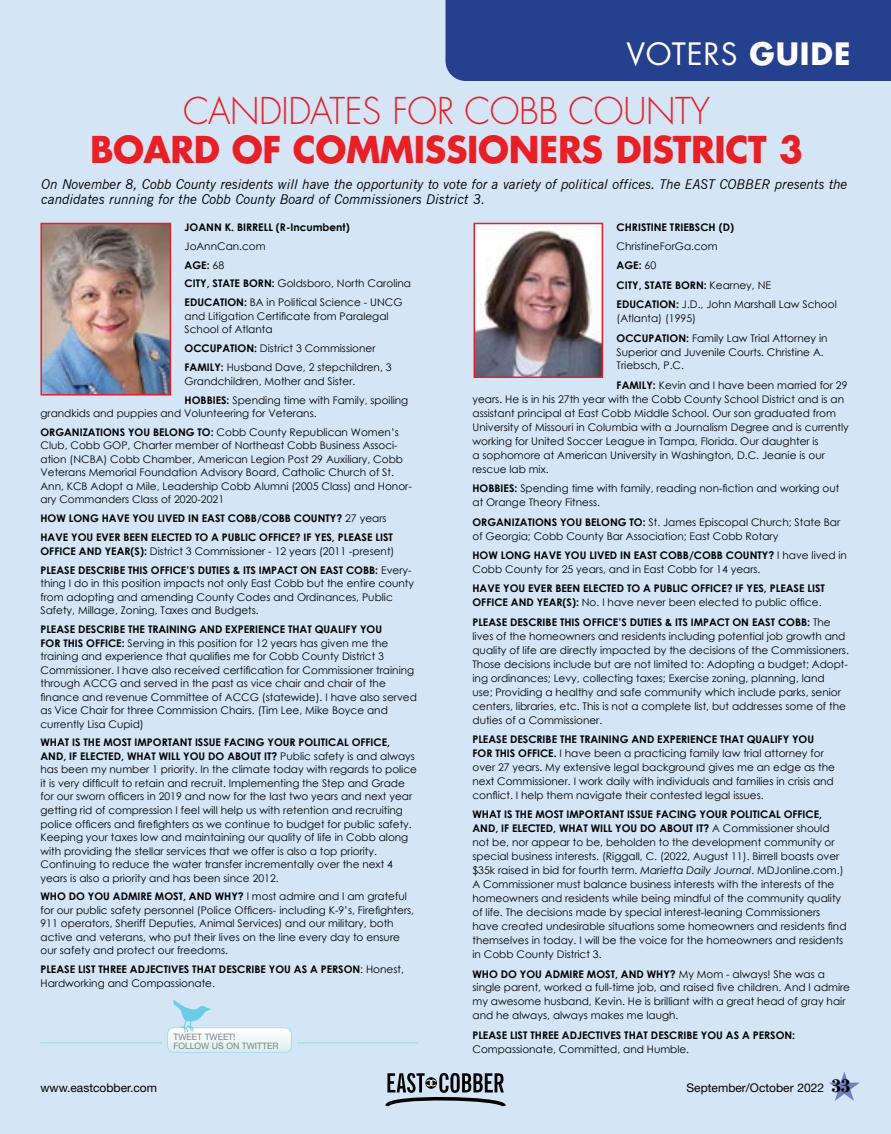
<style>
.page{position:relative;width:891px;height:1134px;background:#d4e6f6}
.page>*{position:absolute;margin:0;border:0;box-sizing:border-box;transform-origin:0 0}
.t1{font:700 36px "Futura LT Pro";letter-spacing:-.01em;color:#ed1d24}
.t2{font:300 36px "Futura LT Pro";letter-spacing:-.01em;color:#ed1d24}
.t3{font:30px "Futura LT Pro";letter-spacing:.03em;color:#fff}
.t4{font:italic 13.5px/15px "News Gothic BT";color:#000}
.t5{font:12px "Helvetica Neue LT Std";color:#000}
.t6{font:10.5px/14px "Century Gothic";color:#000}
.t7{font:700 10.5px/18.9px "Century Gothic";color:#000}
.t8{font:8.85px/8.4px "Helvetica Neue LT Std";letter-spacing:-.01em;color:#808285}
.s1{font-weight:700}
.s2{font-weight:400}
.s3{font-style:italic}
.s4{font-family:"Bodoni";font-weight:700;font-size:19.5px}
</style>
<div class="page">
<svg style="left:829px;top:1071px;width:31px;height:30px"></svg>
<svg style="left:385px;top:1073px;width:121px;height:34px"></svg>
<div style="left:446px;top:0;width:445px;height:81px;background:#25408f"></div>
<img style="left:43px;top:226px;width:125px;height:167px">
<div style="left:40px;top:223px;width:131px;height:173px;border:2px solid #ed1c29"></div>
<img style="left:477px;top:226px;width:123px;height:149px">
<div style="left:474px;top:223px;width:129px;height:155px;border:2px solid #ed1c29"></div>
<div style="left:167px;top:1027px;width:125px;height:26px;border:1px solid #a9dfef;border-radius:6px"></div>
<svg style="left:168px;top:1000px;width:123px;height:52px"></svg>
<hr style="left:40px;top:1042px;width:122px;height:2px;background:#a7deef">
<hr style="left:297px;top:1042px;width:121px;height:2px;background:#a7deef">
<h2 class="t3" style="left:627px;top:34px;width:225px">VOTERS <span class="s1">GUIDE</span></h2>
<h1 class="t2" style="left:183px;top:88px;width:528px">CANDIDATES FOR COBB COUNTY</h1>
<h1 class="t1" style="left:90px;top:122px;width:715px">BOARD OF COMMISSIONERS DISTRICT 3</h1>
<p class="t4" style="left:42px;top:177px;width:808px">On November 8, Cobb County residents will have the opportunity to vote for a variety of political offices. The EAST COBBER presents the candidates running for the Cobb County Board of Commissioners District 3.</p>
<p class="t7" style="left:185px;top:217px;width:167px">JOANN K. BIRRELL (R-Incumbent)</p>
<p class="t6" style="left:185px;top:236px;width:228px;line-height:18.9px">JoAnnCan.com<br><span class="s1">AGE:</span> 68<br><span class="s1">CITY, STATE BORN:</span> Goldsboro, North Carolina<br><span class="s1">EDUCATION:</span> BA in Political Science - UNCG</p>
<p class="t6" style="left:185px;top:309px;width:206px;line-height:13.5px">and Litigation Certificate from Paralegal<br>School of Atlanta</p>
<p class="t6" style="left:185px;top:339px;width:209px;line-height:18.9px"><span class="s1">OCCUPATION:</span> District 3 Commissioner<br><span class="s1">FAMILY:</span> Husband Dave, 2 stepchildren, 3</p>
<p class="t6" style="left:185px;top:371px;width:225px;line-height:18.9px">Grandchildren, Mother and Sister.<br><span class="s1">HOBBIES:</span> Spending time with Family, spoiling</p>
<p class="t6" style="left:40px;top:404px;width:360px;line-height:18.9px">grandkids and puppies and Volunteering for Veterans.<br><span class="s1">ORGANIZATIONS YOU BELONG TO:</span> Cobb County Republican Women’s</p>
<p class="t6" style="left:40px;top:439px;width:373px;line-height:13.5px">Club, Cobb GOP, Charter member of Northeast Cobb Business Associ&shy;ation (NCBA) Cobb Chamber, American Legion Post 29 Auxiliary, Cobb Veterans Memorial Foundation Advisory Board, Catholic Church of St.<br>Ann, KCB Adopt a Mile, Leadership Cobb Alumni (2005 Class) and Honor&shy;ary Commanders Class of 2020-2021</p>
<p class="t7" style="left:40px;top:509px;width:354px">HOW LONG HAVE YOU LIVED IN EAST COBB/COBB COUNTY? <span class="s2">27 years<br></span>HAVE YOU EVER BEEN ELECTED TO A PUBLIC OFFICE? IF YES, PLEASE LIST</p>
<p class="t7" style="left:40px;top:541px;width:373px">OFFICE AND YEAR(S): <span class="s2">District 3 Commissioner - 12 years (2011 -present)<br></span>PLEASE DESCRIBE THIS OFFICE’S DUTIES &amp; ITS IMPACT ON EAST COBB: <span class="s2">Every-</span></p>
<p class="t6" style="left:40px;top:576px;width:375px;line-height:13.5px">thing I do in this position impacts not only East Cobb but the entire county from adopting and amending County Codes and Ordinances, Public<br>Safety, Millage, Zoning, Taxes and Budgets.</p>
<p class="t6" style="left:40px;top:622px;width:378px;line-height:13.5px"><span class="s1">PLEASE DESCRIBE THE TRAINING AND EXPERIENCE THAT QUALIFY YOU<br>FOR THIS OFFICE:</span> Serving in this position for 12 years has given me the training and experience that qualifies me for Cobb County District 3<br>Commissioner. I have also received certification for Commissioner training through ACCG and served in the past as vice chair and chair of the finance and revenue Committee of ACCG (statewide). I have also served as Vice Chair for three Commission Chairs. (Tim Lee, Mike Boyce and currently Lisa Cupid)</p>
<p class="t6" style="left:40px;top:736px;width:378px;line-height:13.5px"><span class="s1">WHAT IS THE MOST IMPORTANT ISSUE FACING YOUR POLITICAL OFFICE, AND, IF ELECTED, WHAT WILL YOU DO ABOUT IT?</span> Public safety is and always has been my number 1 priority. In the climate today with regards to police it is very difficult to retain and recruit. Implementing the Step and Grade for our sworn officers in 2019 and now for the last two years and next year getting rid of compression I feel will help us with retention and recruiting police officers and firefighters as we continue to budget for public safety.<br>Keeping your taxes low and maintaining our quality of life in Cobb along with providing the stellar services that we offer is also a top priority.<br>Continuing to reduce the water transfer incrementally over the next 4 years is also a priority and has been since 2012.</p>
<p class="t6" style="left:40px;top:890px;width:375px;line-height:13.5px"><span class="s1">WHO DO YOU ADMIRE MOST, AND WHY?</span> I most admire and I am grateful for our public safety personnel (Police Officers- including K-9’s, Firefighters, 911 operators, Sheriff Deputies, Animal Services) and our military, both active and veterans, who put their lives on the line every day to ensure our safety and protect our freedoms.</p>
<p class="t7" style="left:40px;top:962px;width:365px;line-height:13.5px">PLEASE LIST THREE ADJECTIVES THAT DESCRIBE YOU AS A PERSON<span class="s2">: Honest,<br>Hardworking and Compassionate.</span></p>
<p class="t7" style="left:617px;top:217px;width:119px">CHRISTINE TRIEBSCH (D)</p>
<p class="t6" style="left:617px;top:236px;width:222px;line-height:19.4px">ChristineForGa.com<br><span class="s1">AGE:</span> 60<br><span class="s1">CITY, STATE BORN:</span> Kearney, NE<br><span class="s1">EDUCATION:</span> J.D., John Marshall Law School</p>
<p class="t6" style="left:617px;top:309px;width:212px;line-height:19.4px">(Atlanta) (1995)<br><span class="s1">OCCUPATION:</span> Family Law Trial Attorney in</p>
<p class="t6" style="left:617px;top:345px;width:209px">Superior and Juvenile Courts. Christine A.<br>Triebsch, P.C.</p>
<p class="t6" style="left:472px;top:378px;width:378px;text-indent:144px"><span class="s1">FAMILY:</span> Kevin and I have been married for 29 years. He is in his 27th year with the Cobb County School District and is an assistant principal at East Cobb Middle School. Our son graduated from University of Missouri in Columbia with a Journalism Degree and is currently working for United Soccer League in Tampa, Florida. Our daughter is<br>a sophomore at American University in Washington, D.C. Jeanie is our rescue lab mix.</p>
<p class="t6" style="left:472px;top:481px;width:368px"><span class="s1">HOBBIES:</span> Spending time with family, reading non-fiction and working out at Orange Theory Fitness.</p>
<p class="t6" style="left:472px;top:515px;width:369px"><span class="s1">ORGANIZATIONS YOU BELONG TO:</span> St. James Episcopal Church; State Bar of Georgia; Cobb County Bar Association; East Cobb Rotary</p>
<p class="t6" style="left:472px;top:548px;width:376px"><span class="s1">HOW LONG HAVE YOU LIVED IN EAST COBB/COBB COUNTY?</span> I have lived in<br>Cobb County for 25 years, and in East Cobb for 14 years.</p>
<p class="t7" style="left:472px;top:581px;width:354px;line-height:14px">HAVE YOU EVER BEEN ELECTED TO A PUBLIC OFFICE? IF YES, PLEASE LIST<br>OFFICE AND YEAR(S): <span class="s2">No. I have never been elected to public office.</span></p>
<p class="t6" style="left:472px;top:615px;width:378px"><span class="s1">PLEASE DESCRIBE THIS OFFICE’S DUTIES &amp; ITS IMPACT ON EAST COBB:</span> The lives of the homeowners and residents including potential job growth and quality of life are directly impacted by the decisions of the Commissioners.<br>Those decisions include but are not limited to: Adopting a budget; Adopt&shy;ing ordinances; Levy, collecting taxes; Exercise zoning, planning, land<br>use; Providing a healthy and safe community which include parks, senior centers, libraries, etc. This is not a complete list, but addresses some of the duties of a Commissioner.</p>
<p class="t6" style="left:472px;top:732px;width:364px"><span class="s1">PLEASE DESCRIBE THE TRAINING AND EXPERIENCE THAT QUALIFY YOU FOR THIS OFFICE.</span> I have been a practicing family law trial attorney for over 27 years. My extensive legal background gives me an edge as the next Commissioner. I work daily with individuals and families in crisis and conflict. I help them navigate their contested legal issues.</p>
<p class="t6" style="left:472px;top:807px;width:376px"><span class="s1">WHAT IS THE MOST IMPORTANT ISSUE FACING YOUR POLITICAL OFFICE, AND, IF ELECTED, WHAT WILL YOU DO ABOUT IT?</span> A Commissioner should not be, nor appear to be, beholden to the development community or special business interests. (Riggall, C. (2022, August 11). Birrell boasts over $35k raised in bid for fourth term. <span class="s3">Marietta Daily Journal</span>. MDJonline.com.)<br>A Commissioner must balance business interests with the interests of the homeowners and residents while being mindful of the community quality of life. The decisions made by special interest-leaning Commissioners have created undesirable situations some homeowners and residents find themselves in today. I will be the voice for the homeowners and residents in Cobb County District 3.</p>
<p class="t6" style="left:472px;top:967px;width:379px"><span class="s1">WHO DO YOU ADMIRE MOST, AND WHY?</span> My Mom - always! She was a single parent, worked a full-time job, and raised five children. And I admire my awesome husband, Kevin. He is brilliant with a great head of gray hair and he always, always makes me laugh.</p>
<p class="t7" style="left:472px;top:1025px;width:324px">PLEASE LIST THREE ADJECTIVES THAT DESCRIBE YOU AS A PERSON:</p>
<p class="t6" style="left:472px;top:1042px;width:218px">Compassionate, Committed, and Humble.</p>
<p class="t8" style="left:173px;top:1033px;width:106px">TWEET TWEET!<br>FOLLOW US ON TWITTER</p>
<p class="t5" style="left:41px;top:1081px;width:118px">www.eastcobber.com</p>
<p class="t5" style="left:687px;top:1082px;width:165px">September/October 2022 <span class="s4">33</span></p>
</div>
